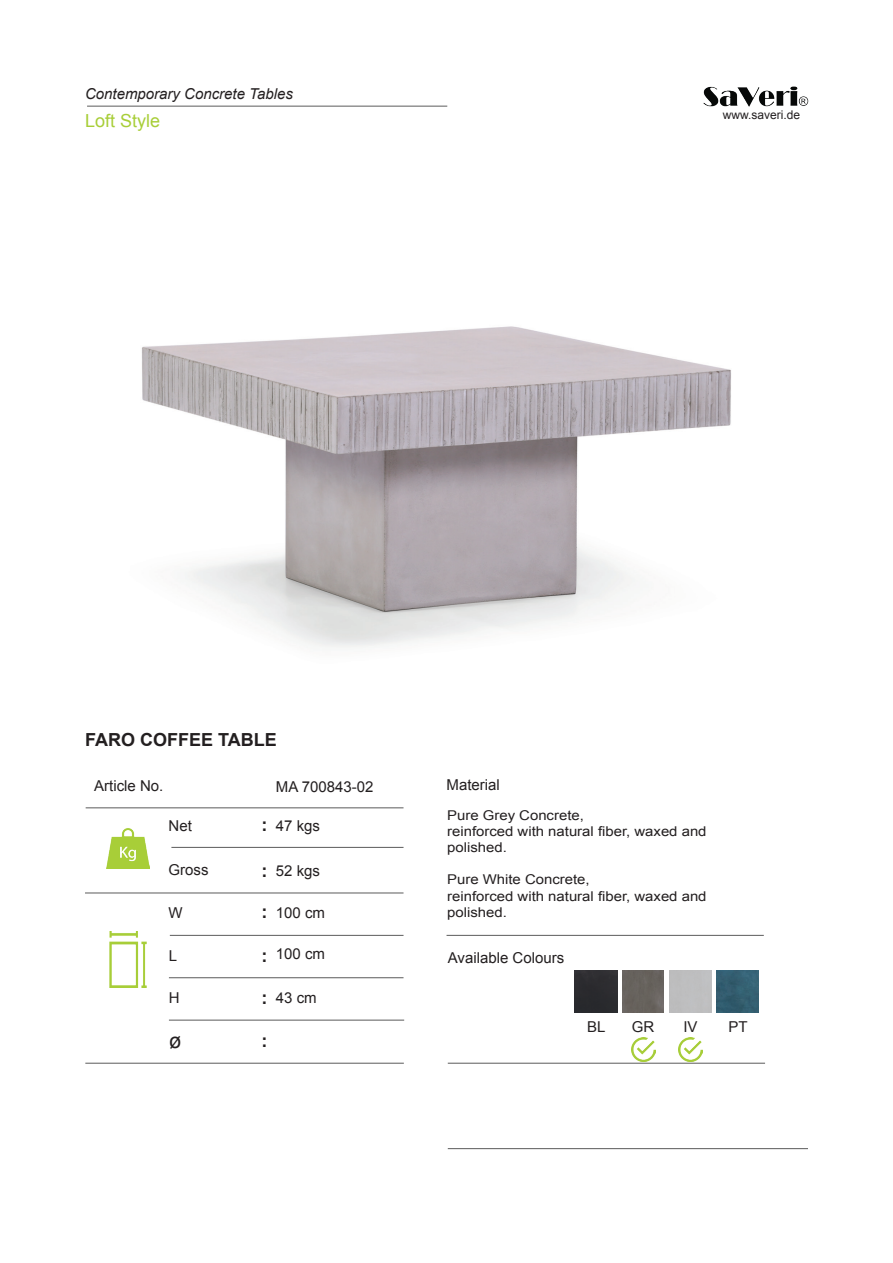
<style>
.page{position:relative;width:893px;height:1263px;background:#fff}
.page>*{position:absolute;margin:0;border:0;box-sizing:border-box;transform-origin:0 0}
.t1{font:21px "Arial";color:#231f20}
.t2{font:700 18px "Arial";color:#231f20}
.t3{font:18px "Arial";color:#a8ce38}
.t4{font:15px "Arial";color:#231f20}
.t5{font:italic 15px "Arial";color:#231f20}
.t6{font:13.5px/16.2px "Arial";color:#231f20;scale:1.1 1}
.t7{font:12px "Arial";color:#231f20}
</style>
<div class="page">
<hr style="left:448px;top:1148px;width:360px;height:1px;background:#5b5b5b">
<hr style="left:87px;top:106px;width:360px;height:1px;background:#5b5b5b">
<img style="left:703px;top:86px;width:106px;height:21px">
<img style="left:107px;top:828px;width:43px;height:41px">
<img style="left:109px;top:932px;width:38px;height:56px">
<div style="left:574px;top:970px;width:43px;height:43px;background:#2b2b2f"></div>
<img style="left:141px;top:326px;width:590px;height:322px">
<hr style="left:86px;top:807px;width:317px;height:1px;background:#5b5b5b">
<hr style="left:85px;top:893px;width:318px;height:1px;background:#5b5b5b">
<hr style="left:170px;top:935px;width:233px;height:1px;background:#5b5b5b">
<hr style="left:169px;top:977px;width:234px;height:1px;background:#5b5b5b">
<hr style="left:169px;top:1020px;width:235px;height:1px;background:#5b5b5b">
<hr style="left:171px;top:847px;width:232px;height:1px;background:#5b5b5b">
<hr style="left:446px;top:935px;width:318px;height:1px;background:#5b5b5b">
<div style="left:622px;top:970px;width:42px;height:42px;background:#67635d"></div>
<img style="left:717px;top:970px;width:41px;height:42px">
<hr style="left:448px;top:1063px;width:317px;height:1px;background:#5b5b5b">
<img style="left:631px;top:1037px;width:24px;height:24px">
<img style="left:679px;top:1037px;width:24px;height:24px">
<hr style="left:85px;top:1063px;width:319px;height:1px;background:#5b5b5b">
<p class="t5" style="left:85px;top:84px;width:209px">Contemporary Concrete Tables</p>
<h2 class="t3" style="left:85px;top:108px;width:77px">Loft Style</h2>
<p class="t7" style="left:723px;top:107px;width:79px">www.saveri.de</p>
<h2 class="t2" style="left:85px;top:728px;width:193px">FARO COFFEE TABLE</h2>
<p class="t4" style="left:94px;top:776px;width:71px">Article No.</p>
<p class="t4" style="left:169px;top:816px;width:25px">Net</p>
<p class="t4" style="left:169px;top:860px;width:42px">Gross</p>
<p class="t4" style="left:169px;top:903px;width:16px">W</p>
<p class="t4" style="left:169px;top:946px;width:10px">L</p>
<p class="t4" style="left:169px;top:988px;width:12px">H</p>
<h1 class="t1" style="left:169px;top:1027px;width:14px">ø</h1>
<p class="t4" style="left:276px;top:776px;width:99px">MA 700843-02</p>
<h2 class="t2" style="left:261px;top:813px;width:7px">:</h2>
<h2 class="t2" style="left:261px;top:858px;width:7px">:</h2>
<h2 class="t2" style="left:261px;top:899px;width:7px">:</h2>
<h2 class="t2" style="left:261px;top:944px;width:7px">:</h2>
<h2 class="t2" style="left:261px;top:986px;width:7px">:</h2>
<h2 class="t2" style="left:261px;top:1029px;width:7px">:</h2>
<p class="t4" style="left:276px;top:816px;width:46px">47 kgs</p>
<p class="t4" style="left:276px;top:861px;width:46px">52 kgs</p>
<p class="t4" style="left:276px;top:903px;width:51px">100 cm</p>
<p class="t4" style="left:276px;top:944px;width:51px">100 cm</p>
<p class="t4" style="left:276px;top:987px;width:42px">43 cm</p>
<p class="t4" style="left:447px;top:775px;width:55px">Material</p>
<p class="t6" style="left:447px;top:807px;width:237px">Pure Grey Concrete,<br>reinforced with natural fiber, waxed and polished.</p>
<p class="t6" style="left:447px;top:872px;width:237px">Pure White Concrete,<br>reinforced with natural fiber, waxed and polished.</p>
<p class="t4" style="left:448px;top:948px;width:118px">Available Colours</p>
<p class="t4" style="left:587px;top:1017px;width:20px">BL</p>
<p class="t4" style="left:632px;top:1017px;width:24px">GR</p>
<p class="t4" style="left:683px;top:1017px;width:16px">IV</p>
<p class="t4" style="left:728px;top:1017px;width:21px">PT</p>
</div>
